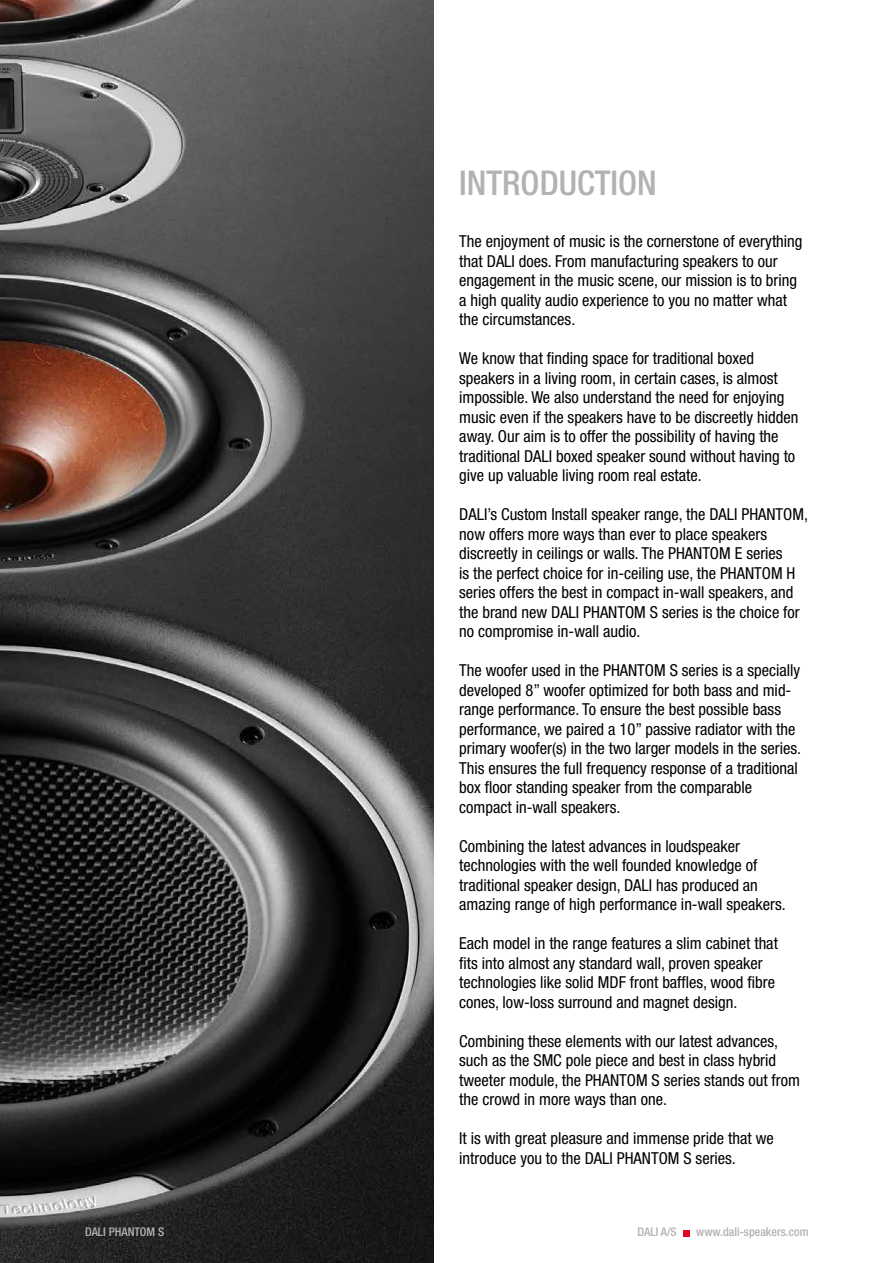
<style>
.page{position:relative;width:893px;height:1263px;background:#fff}
.page>*{position:absolute;margin:0;border:0;box-sizing:border-box;transform-origin:0 0}
.t1{font:500 condensed 34.2px "Helvetica Neue LT Std";color:#b3b2b2}
.t2{font:condensed 16.5px/19.5px "Helvetica Neue LT Std";color:#000}
.t3{font:500 condensed 12px "Helvetica Neue LT Std";color:#b3b2b2}
</style>
<div class="page">
<img style="left:0;top:0;width:434px;height:1263px">
<div style="left:683px;top:1230px;width:7px;height:6px;background:#e3051f"></div>
<h1 class="t1" style="left:459px;top:162px;width:199px">INTRODUCTION</h1>
<p class="t2" style="left:459px;top:231px;width:345px">The enjoyment of music is the cornerstone of everything that DALI does. From manufacturing speakers to our engagement in the music scene, our mission is to bring a high quality audio experience to you no matter what the circumstances.</p>
<p class="t2" style="left:459px;top:348px;width:341px">We know that finding space for traditional boxed speakers in a living room, in certain cases, is almost impossible. We also understand the need for enjoying music even if the speakers have to be discreetly hidden away. Our aim is to offer the possibility of having the traditional DALI boxed speaker sound without having to give up valuable living room real estate.</p>
<p class="t2" style="left:459px;top:504px;width:350px">DALI’s Custom Install speaker range, the DALI PHANTOM, now offers more ways than ever to place speakers discreetly in ceilings or walls. The PHANTOM E series<br>is the perfect choice for in-ceiling use, the PHANTOM H series offers the best in compact in-wall speakers, and the brand new DALI PHANTOM S series is the choice for no compromise in-wall audio.</p>
<p class="t2" style="left:459px;top:660px;width:343px">The woofer used in the PHANTOM S series is a specially developed 8” woofer optimized for both bass and mid&shy;range performance. To ensure the best possible bass performance, we paired a 10” passive radiator with the primary woofer(s) in the two larger models in the series.<br>This ensures the full frequency response of a traditional box floor standing speaker from the comparable compact in-wall speakers.</p>
<p class="t2" style="left:459px;top:836px;width:328px">Combining the latest advances in loudspeaker technologies with the well founded knowledge of traditional speaker design, DALI has produced an amazing range of high performance in-wall speakers.</p>
<p class="t2" style="left:459px;top:934px;width:320px">Each model in the range features a slim cabinet that fits into almost any standard wall, proven speaker technologies like solid MDF front baffles, wood fibre cones, low-loss surround and magnet design.</p>
<p class="t2" style="left:459px;top:1031px;width:342px">Combining these elements with our latest advances, such as the SMC pole piece and best in class hybrid tweeter module, the PHANTOM S series stands out from the crowd in more ways than one.</p>
<p class="t2" style="left:459px;top:1129px;width:316px">It is with great pleasure and immense pride that we introduce you to the DALI PHANTOM S series.</p>
<p class="t3" style="left:85px;top:1225px;width:81px">DALI PHANTOM S</p>
<p class="t3" style="left:637px;top:1225px;width:41px">DALI A/S</p>
<p class="t3" style="left:696px;top:1225px;width:114px">www.dali-speakers.com</p>
</div>
